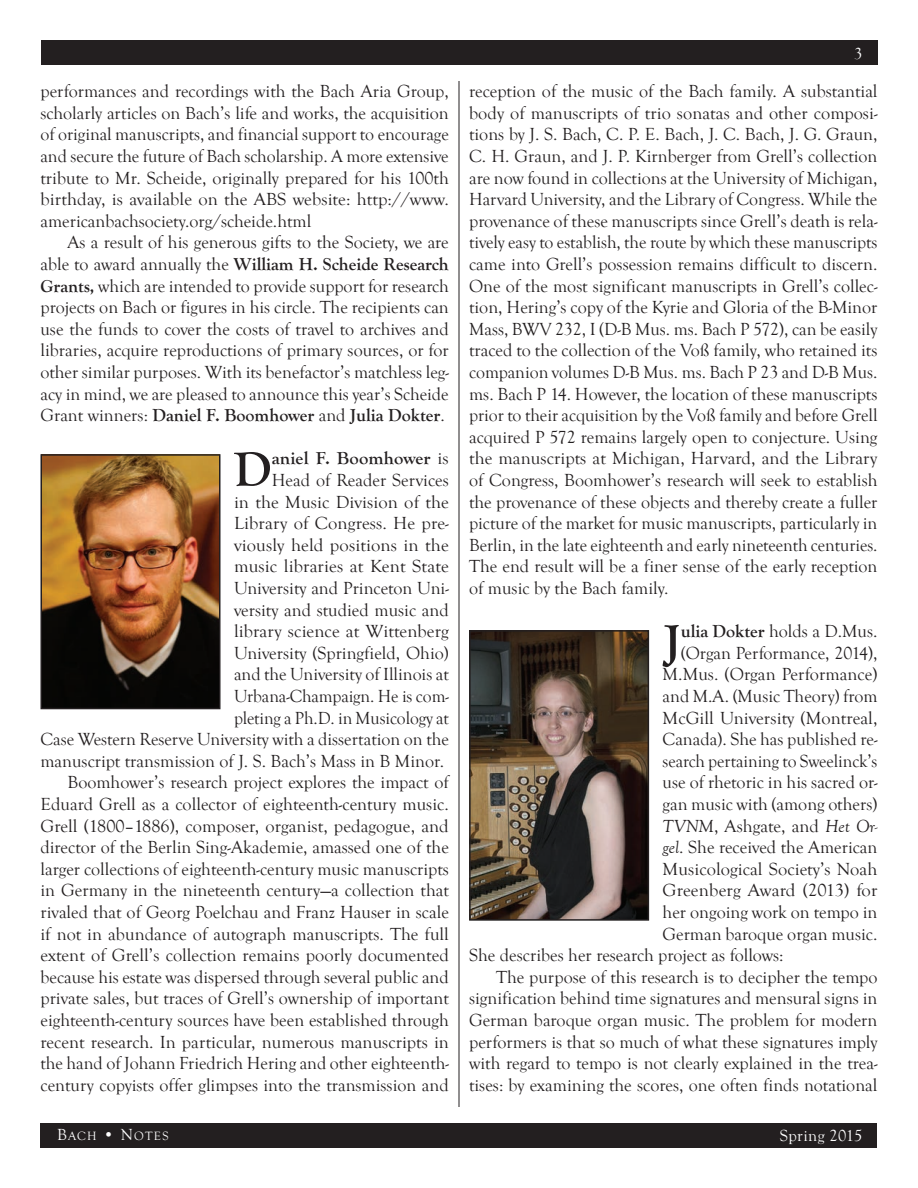
<style>
.page{position:relative;width:918px;height:1188px;background:#fff}
.page>*{position:absolute;margin:0;border:0;box-sizing:border-box;transform-origin:0 0}
.Normal_Drop_Cap{font:700 50.1px "Goudy Old Style T";color:#231f20}
.Normal_Drop_Cap-2{font:18px/21.6px "Goudy Old Style T";color:#231f20;text-align:justify}
.t1{font:16.5px "Goudy Old Style T";letter-spacing:.025em;color:#fff}
.t2{font:12.3px "Goudy Old Style T";letter-spacing:.1em;color:#fff}
.s1{font-weight:700}
.s2{font-style:italic}
.s3{font-size:16.5px}
</style>
<div class="page">
<div style="left:40px;top:1123px;width:838px;height:25px;background:#231f20"></div>
<div style="left:41px;top:40px;width:837px;height:25px;background:#231f20"></div>
<hr style="left:459px;top:81px;width:1px;height:1026px;background:#231f20">
<img style="left:44px;top:457px;width:174px;height:249px">
<div style="left:41px;top:454px;width:180px;height:255px;border:2px solid #231f20"></div>
<img style="left:472px;top:633px;width:174px;height:285px">
<div style="left:469px;top:630px;width:180px;height:291px;border:2px solid #231f20"></div>
<p class="Normal_Drop_Cap-2" style="left:40px;top:81px;width:410px">performances and recordings with the Bach Aria Group, scholarly articles on Bach’s life and works, the acquisition of original manuscripts, and financial support to encourage and secure the future of Bach scholarship. A more extensive tribute to Mr. Scheide, originally prepared for his 100th birthday, is available on the ABS website: http://www. americanbachsociety.org/scheide.html</p>
<p class="Normal_Drop_Cap-2" style="left:40px;top:232px;width:410px;text-indent:27px">As a result of his generous gifts to the Society, we are able to award annually the <span class="s1">William H. Scheide Research Grants,</span> which are intended to provide support for research projects on Bach or figures in his circle. The recipients can use the funds to cover the costs of travel to archives and libraries, acquire reproductions of primary sources, or for other similar purposes. With its benefactor’s matchless leg&shy;acy in mind, we are pleased to announce this year’s Scheide Grant winners: <span class="s1">Daniel F. Boomhower</span> and <span class="s1">Julia Dokter</span>.</p>
<p class="Normal_Drop_Cap" style="left:234px;top:441px;width:40px">D</p>
<p class="Normal_Drop_Cap-2" style="left:40px;top:448px;width:410px;text-align:right"><span class="s1">aniel F. Boomhower</span> is<br>Head of Reader Services<br>in the Music Division of the<br>Library of Congress. He pre-<br>viously held positions in the<br>music libraries at Kent State<br>University and Princeton Uni-<br>versity and studied music and<br>library science at Wittenberg<br>University (Springfield, Ohio)<br>and the University of Illinois at<br>Urbana-Champaign. He is com-<br>pleting a Ph.D. in Musicology at<br>Case Western Reserve University with a dissertation on the manuscript transmission of J. S. Bach’s Mass in B Minor.</p>
<p class="Normal_Drop_Cap-2" style="left:40px;top:772px;width:410px;text-indent:27px">Boomhower’s research project explores the impact of Eduard Grell as a collector of eighteenth-century music.<br>Grell (1800–1886), composer, organist, pedagogue, and director of the Berlin Sing-Akademie, amassed one of the larger collections of eighteenth-century music manuscripts in Germany in the nineteenth century—a collection that rivaled that of Georg Poelchau and Franz Hauser in scale if not in abundance of autograph manuscripts. The full extent of Grell’s collection remains poorly documented because his estate was dispersed through several public and private sales, but traces of Grell’s ownership of important eighteenth-century sources have been established through recent research. In particular, numerous manuscripts in the hand of Johann Friedrich Hering and other eighteenth&shy;century copyists offer glimpses into the transmission and</p>
<p class="t1" style="left:854px;top:44px;width:10px">3</p>
<p class="Normal_Drop_Cap-2" style="left:469px;top:81px;width:410px">reception of the music of the Bach family. A substantial body of manuscripts of trio sonatas and other composi&shy;tions by J. S. Bach, C. P. E. Bach, J. C. Bach, J. G. Graun, C. H. Graun, and J. P. Kirnberger from Grell’s collection are now found in collections at the University of Michigan, Harvard University, and the Library of Congress. While the provenance of these manuscripts since Grell’s death is rela&shy;tively easy to establish, the route by which these manuscripts came into Grell’s possession remains difficult to discern.<br>One of the most significant manuscripts in Grell’s collec&shy;tion, Hering’s copy of the Kyrie and Gloria of the B-Minor Mass, BWV 232, I (D-B Mus. ms. Bach P 572), can be easily traced to the collection of the Voß family, who retained its companion volumes D-B Mus. ms. Bach P 23 and D-B Mus. ms. Bach P 14. However, the location of these manuscripts prior to their acquisition by the Voß family and before Grell acquired P 572 remains largely open to conjecture. Using the manuscripts at Michigan, Harvard, and the Library of Congress, Boomhower’s research will seek to establish the provenance of these objects and thereby create a fuller picture of the market for music manuscripts, particularly in Berlin, in the late eighteenth and early nineteenth centuries.<br>The end result will be a finer sense of the early reception of music by the Bach family.</p>
<p class="Normal_Drop_Cap" style="left:664px;top:614px;width:18px">J</p>
<p class="Normal_Drop_Cap-2" style="left:681px;top:621px;width:198px"><span class="s1">ulia Dokter</span> holds a D.Mus.</p>
<p class="Normal_Drop_Cap-2" style="left:681px;top:642px;width:198px">(Organ Performance, 2014),</p>
<p class="Normal_Drop_Cap-2" style="left:663px;top:664px;width:216px">M.Mus. (Organ Performance)</p>
<p class="Normal_Drop_Cap-2" style="left:663px;top:686px;width:216px">and M.A. (Music Theory) from</p>
<p class="Normal_Drop_Cap-2" style="left:663px;top:707px;width:216px">McGill University (Montreal,</p>
<p class="Normal_Drop_Cap-2" style="left:663px;top:729px;width:216px">Canada). She has published re-</p>
<p class="Normal_Drop_Cap-2" style="left:663px;top:750px;width:216px">search pertaining to Sweelinck’s</p>
<p class="Normal_Drop_Cap-2" style="left:663px;top:772px;width:216px">use of rhetoric in his sacred or-</p>
<p class="Normal_Drop_Cap-2" style="left:663px;top:794px;width:216px">gan music with (among others)</p>
<p class="Normal_Drop_Cap-2" style="left:663px;top:815px;width:216px"><span class="s2">TVNM</span>, Ashgate, and <span class="s2">Het Or-</span></p>
<p class="Normal_Drop_Cap-2" style="left:663px;top:837px;width:216px"><span class="s2">gel</span>. She received the American</p>
<p class="Normal_Drop_Cap-2" style="left:663px;top:858px;width:216px">Musicological Society’s Noah</p>
<p class="Normal_Drop_Cap-2" style="left:663px;top:880px;width:216px">Greenberg Award (2013) for</p>
<p class="Normal_Drop_Cap-2" style="left:663px;top:902px;width:216px">her ongoing work on tempo in</p>
<p class="Normal_Drop_Cap-2" style="left:663px;top:923px;width:216px">German baroque organ music.</p>
<p class="Normal_Drop_Cap-2" style="left:469px;top:945px;width:316px">She describes her research project as follows:</p>
<p class="Normal_Drop_Cap-2" style="left:469px;top:966px;width:410px;text-indent:27px">The purpose of this research is to decipher the tempo signification behind time signatures and mensural signs in German baroque organ music. The problem for modern performers is that so much of what these signatures imply with regard to tempo is not clearly explained in the trea&shy;tises: by examining the scores, one often finds notational</p>
<p class="t2" style="left:57px;top:1130px;width:113px"><span class="s3">B</span>ACH <span class="s3">• N</span>OTES</p>
<p class="t1" style="left:780px;top:1127px;width:84px">Spring 2015</p>
</div>
